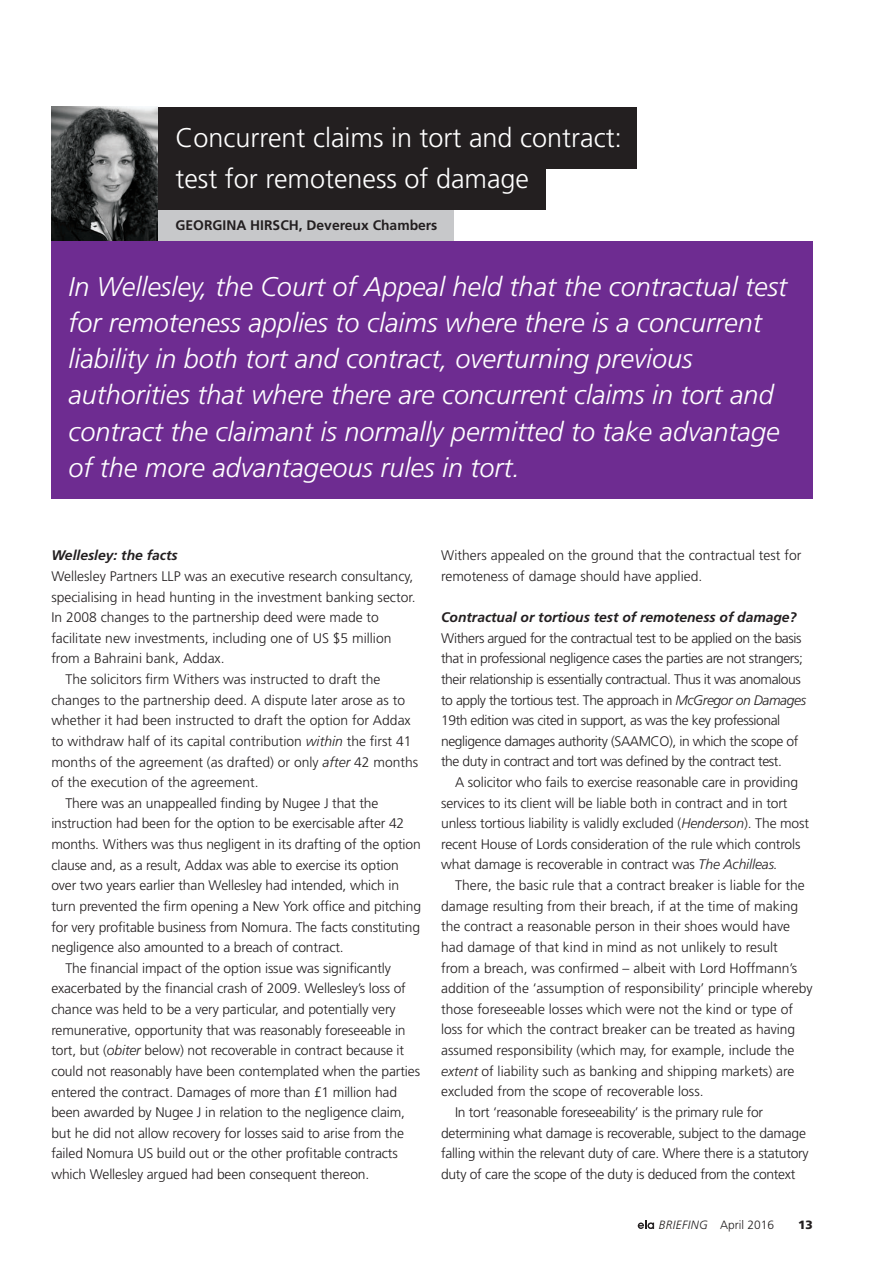
<style>
.page{position:relative;width:893px;height:1262px;background:#fff}
.page>*{position:absolute;margin:0;border:0;box-sizing:border-box;transform-origin:0 0}
.t1{font:italic 300 27px/36.2px "Frutiger LT Std";color:#fff}
.t2{font:300 27px/41.2px "Frutiger LT Std";color:#fff}
.t3{font:300 13.8px/20.5px "Frutiger LT Std";letter-spacing:-.01em;color:#231f20}
.t4{font:300 13.8px/20.5px "Frutiger LT Std";letter-spacing:-.03em;color:#231f20}
.t5{font:italic 700 13.8px "Frutiger LT Std";color:#231f20}
.t6{font:700 13.8px "Frutiger LT Std";color:#231f20}
.t7{font:300 12px "Frutiger LT Std";color:#231f20}
.t8{font:900 12px "Frutiger LT Std";color:#231f20}
.s1{font-style:italic}
</style>
<div class="page">
<div style="left:157px;top:210px;width:297px;height:33px;background:#c7c8ca"></div>
<div style="left:157px;top:161px;width:388px;height:49px;background:#231f20"></div>
<div style="left:157px;top:107px;width:479px;height:62px;background:#231f20"></div>
<img style="left:51px;top:107px;width:107px;height:134px">
<div style="left:51px;top:241px;width:762px;height:257px;background:#6e2c91"></div>
<svg style="left:637px;top:1221px;width:17px;height:8px"></svg>
<h1 class="t2" style="left:175px;top:117px;width:448px">Concurrent claims in tort and contract: test for remoteness of damage</h1>
<p class="t6" style="left:175px;top:217px;width:11px">Geo</p>
<p class="t6" style="left:204px;top:217px;width:78px">rgina Hirsch</p>
<p class="t6" style="left:299px;top:217px;width:140px">, Devereux Chambers</p>
<p class="t1" style="left:68px;top:269px;width:720px">In Wellesley, the Court of Appeal held that the contractual test for remoteness applies to claims where there is a concurrent liability in both tort and contract, overturning previous authorities that where there are concurrent claims in tort and contract the claimant is normally permitted to take advantage of the more advantageous rules in tort.</p>
<p class="t5" style="left:51px;top:547px;width:128px">Wellesley: the facts</p>
<p class="t3" style="left:51px;top:566px;width:363px">Wellesley Partners LLP was an executive research consultancy,</p>
<p class="t3" style="left:51px;top:587px;width:366px">specialising in head hunting in the investment banking sector.</p>
<p class="t3" style="left:51px;top:607px;width:329px">In 2008 changes to the partnership deed were made to</p>
<p class="t3" style="left:51px;top:628px;width:341px">facilitate new investments, including one of US $5 million</p>
<p class="t3" style="left:51px;top:649px;width:175px">from a Bahraini bank, Addax.</p>
<p class="t3" style="left:65px;top:669px;width:316px">The solicitors firm Withers was instructed to draft the</p>
<p class="t3" style="left:51px;top:690px;width:355px">changes to the partnership deed. A dispute later arose as to</p>
<p class="t3" style="left:51px;top:710px;width:361px">whether it had been instructed to draft the option for Addax</p>
<p class="t3" style="left:51px;top:731px;width:362px">to withdraw half of its capital contribution <span class="s1">within</span> the first 41</p>
<p class="t3" style="left:51px;top:752px;width:368px">months of the agreement (as drafted) or only <span class="s1">after</span> 42 months</p>
<p class="t3" style="left:51px;top:772px;width:209px">of the execution of the agreement.</p>
<p class="t3" style="left:65px;top:793px;width:314px">There was an unappealled finding by Nugee J that the</p>
<p class="t3" style="left:51px;top:813px;width:354px">instruction had been for the option to be exercisable after 42</p>
<p class="t3" style="left:51px;top:834px;width:371px">months. Withers was thus negligent in its drafting of the option</p>
<p class="t3" style="left:51px;top:855px;width:349px">clause and, as a result, Addax was able to exercise its option</p>
<p class="t3" style="left:51px;top:875px;width:349px">over two years earlier than Wellesley had intended, which in</p>
<p class="t3" style="left:51px;top:896px;width:371px">turn prevented the firm opening a New York office and pitching</p>
<p class="t3" style="left:51px;top:917px;width:370px">for very profitable business from Nomura. The facts constituting</p>
<p class="t3" style="left:51px;top:937px;width:294px">negligence also amounted to a breach of contract.</p>
<p class="t3" style="left:65px;top:958px;width:327px">The financial impact of the option issue was significantly</p>
<p class="t3" style="left:51px;top:978px;width:356px">exacerbated by the financial crash of 2009. Wellesley’s loss of</p>
<p class="t3" style="left:51px;top:999px;width:346px">chance was held to be a very particular, and potentially very</p>
<p class="t3" style="left:51px;top:1020px;width:356px">remunerative, opportunity that was reasonably foreseeable in</p>
<p class="t3" style="left:51px;top:1040px;width:354px">tort, but (<span class="s1">obiter</span> below) not recoverable in contract because it</p>
<p class="t3" style="left:51px;top:1061px;width:370px">could not reasonably have been contemplated when the parties</p>
<p class="t3" style="left:51px;top:1082px;width:347px">entered the contract. Damages of more than £1 million had</p>
<p class="t3" style="left:51px;top:1102px;width:355px">been awarded by Nugee J in relation to the negligence claim,</p>
<p class="t3" style="left:51px;top:1123px;width:354px">but he did not allow recovery for losses said to arise from the</p>
<p class="t3" style="left:51px;top:1143px;width:348px">failed Nomura US build out or the other profitable contracts</p>
<p class="t3" style="left:51px;top:1164px;width:319px">which Wellesley argued had been consequent thereon.</p>
<p class="t3" style="left:441px;top:545px;width:362px">Withers appealed on the ground that the contractual test for remoteness of damage should have applied.</p>
<p class="t5" style="left:441px;top:609px;width:357px">Contractual or tortious test of remoteness of damage?</p>
<p class="t4" style="left:441px;top:628px;width:366px">Withers argued for the contractual test to be applied on the basis that in professional negligence cases the parties are not strangers; their relationship is essentially contractual. Thus it was anomalous to apply the tortious test. The approach in <span class="s1">McGregor on Damages </span>19th edition was cited in support, as was the key professional negligence damages authority (SAAMCO), in which the scope of the duty in contract and tort was defined by the contract test.</p>
<p class="t3" style="left:441px;top:772px;width:369px;text-indent:14px">A solicitor who fails to exercise reasonable care in providing services to its client will be liable both in contract and in tort unless tortious liability is validly excluded (<span class="s1">Henderson</span>). The most recent House of Lords consideration of the rule which controls what damage is recoverable in contract was <span class="s1">The Achilleas.</span></p>
<p class="t3" style="left:455px;top:875px;width:351px">There, the basic rule that a contract breaker is liable for the</p>
<p class="t3" style="left:441px;top:896px;width:358px">damage resulting from their breach, if at the time of making</p>
<p class="t3" style="left:441px;top:916px;width:351px">the contract a reasonable person in their shoes would have</p>
<p class="t3" style="left:441px;top:937px;width:338px">had damage of that kind in mind as not unlikely to result</p>
<p class="t3" style="left:441px;top:958px;width:357px">from a breach, was confirmed – albeit with Lord Hoffmann’s</p>
<p class="t3" style="left:441px;top:978px;width:373px">addition of the ‘assumption of responsibility’ principle whereby</p>
<p class="t3" style="left:441px;top:999px;width:353px">those foreseeable losses which were not the kind or type of</p>
<p class="t3" style="left:441px;top:1019px;width:356px">loss for which the contract breaker can be treated as having</p>
<p class="t3" style="left:441px;top:1040px;width:355px">assumed responsibility (which may, for example, include the</p>
<p class="t3" style="left:441px;top:1061px;width:355px"><span class="s1">extent</span> of liability such as banking and shipping markets) are</p>
<p class="t3" style="left:441px;top:1081px;width:264px">excluded from the scope of recoverable loss.</p>
<p class="t3" style="left:455px;top:1102px;width:309px">In tort ‘reasonable foreseeability’ is the primary rule for</p>
<p class="t3" style="left:441px;top:1123px;width:366px">determining what damage is recoverable, subject to the damage</p>
<p class="t3" style="left:441px;top:1143px;width:369px">falling within the relevant duty of care. Where there is a statutory</p>
<p class="t3" style="left:441px;top:1164px;width:356px">duty of care the scope of the duty is deduced from the context</p>
<p class="t7" style="left:659px;top:1218px;width:117px"><span class="s1">BRIEFING</span> April 2016</p>
<p class="t8" style="left:798px;top:1217px;width:16px">13</p>
</div>
